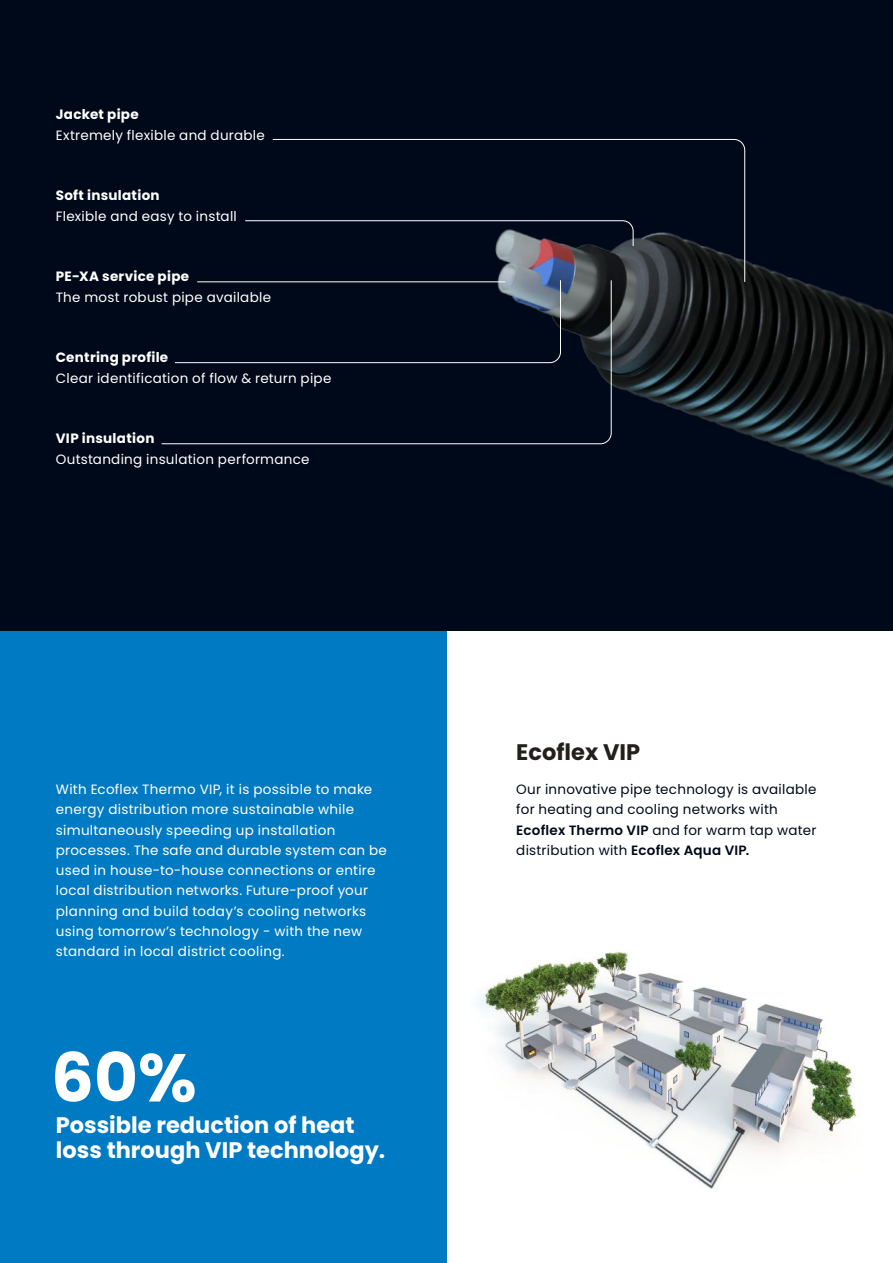
<style>
.page{position:relative;width:893px;height:1263px;background:#000919}
.page>*{position:absolute;margin:0;border:0;box-sizing:border-box;transform-origin:0 0}
.t1{font:700 67.5px "Poppins";color:#fff}
.t2{font:700 22.5px/24.8px "Poppins";color:#fff}
.t3{font:700 22.5px "Poppins";color:#241f1f}
.t4{font:13.5px/20.2px "Poppins";letter-spacing:.02em;color:#fff}
.t5{font:13.5px/20.2px "Poppins";letter-spacing:.02em;color:#000919}
.t6{font:700 13.5px "Poppins";letter-spacing:.02em;color:#fff}
.s1{font-weight:600}
</style>
<div class="page">
<div style="left:0;top:631px;width:893px;height:632px;background:#fff"></div>
<img style="left:446px;top:895px;width:413px;height:349px">
<div style="left:0;top:631px;width:446px;height:632px;background:#007bc3"></div>
<img style="left:409px;top:138px;width:484px;height:350px">
<svg style="left:272px;top:139px;width:473px;height:144px"></svg>
<svg style="left:245px;top:220px;width:389px;height:27px"></svg>
<svg style="left:161px;top:280px;width:451px;height:164px"></svg>
<p class="t6" style="left:56px;top:107px;width:84px">Jacket pipe</p>
<p class="t4" style="left:56px;top:125px;width:211px">Extremely flexible and durable</p>
<p class="t6" style="left:56px;top:188px;width:105px">Soft insulation</p>
<p class="t4" style="left:56px;top:206px;width:183px">Flexible and easy to install</p>
<p class="t6" style="left:56px;top:269px;width:135px">PE-XA service pipe</p>
<p class="t4" style="left:56px;top:287px;width:217px">The most robust pipe available</p>
<p class="t6" style="left:56px;top:350px;width:114px">Centring profile</p>
<p class="t4" style="left:56px;top:368px;width:277px">Clear identification of flow &amp; return pipe</p>
<p class="t6" style="left:56px;top:431px;width:100px">VIP insulation</p>
<p class="t4" style="left:56px;top:449px;width:255px">Outstanding insulation performance</p>
<p class="t4" style="left:56px;top:779px;width:333px">With Ecoflex Thermo VIP, it is possible to make energy distribution more sustainable while simultaneously speeding up installation processes. The safe and durable system can be used in house-to-house connections or entire local distribution networks. Future-proof your planning and build today’s cooling networks using tomorrow’s technology - with the new standard in local district cooling.</p>
<h1 class="t1" style="left:51px;top:1039px;width:147px">60%</h1>
<h2 class="t2" style="left:56px;top:1113px;width:331px">Possible reduction of heat loss through VIP technology.</h2>
<h2 class="t3" style="left:516px;top:739px;width:125px">Ecoflex VIP</h2>
<p class="t5" style="left:516px;top:779px;width:302px">Our innovative pipe technology is available for heating and cooling networks with <span class="s1">Ecoflex Thermo VIP</span> and for warm tap water distribution with <span class="s1">Ecoflex Aqua VIP.</span></p>
</div>
